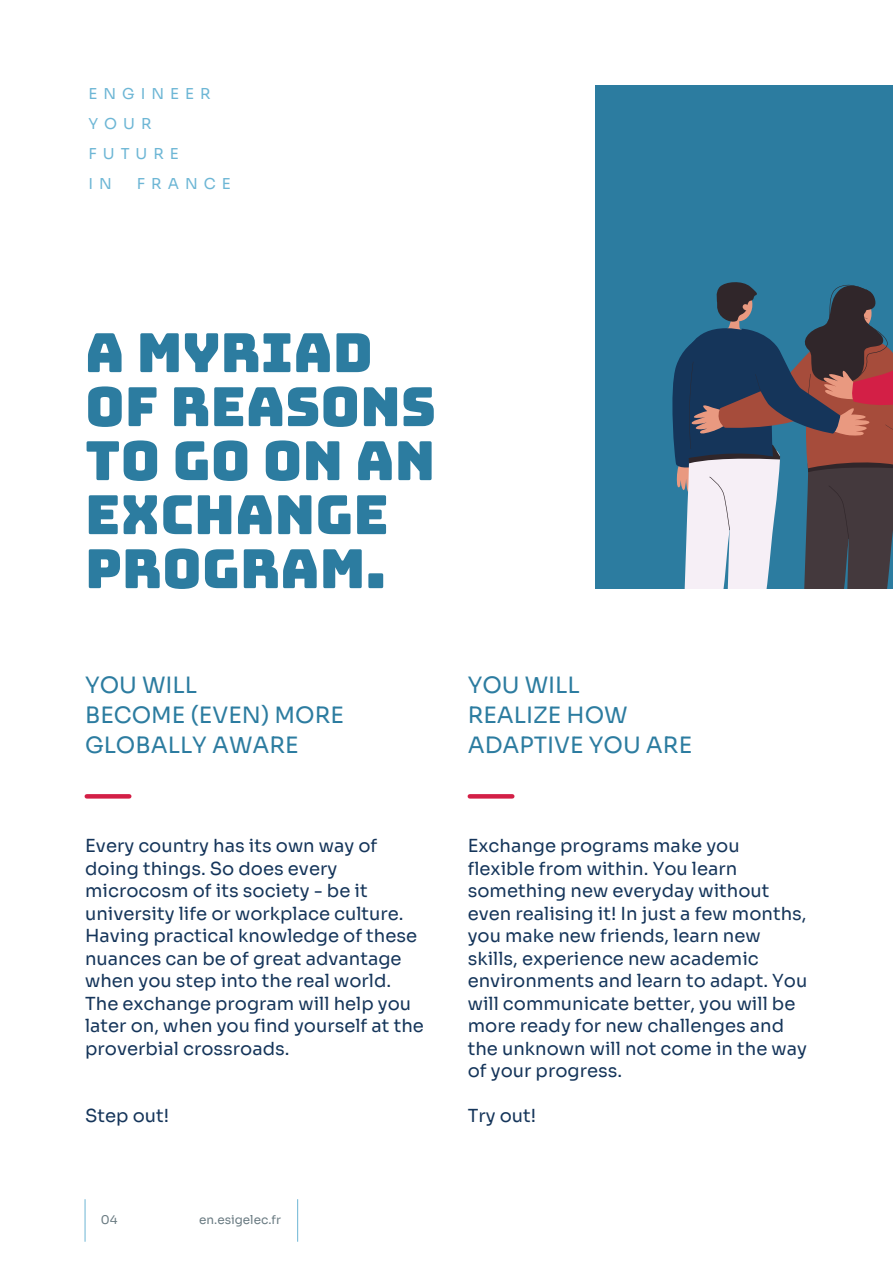
<style>
.page{position:relative;width:893px;height:1263px;background:#fff}
.page>*{position:absolute;margin:0;border:0;box-sizing:border-box;transform-origin:0 0}
.t1{font:54px/54px "Bungee";color:#2c7ca0}
.t2{font:22.5px/30px "Sora";color:#2c7ca0}
.t3{font:18px/22.5px "Sora";color:#15355a}
.t4{font:15px/30px "Sora";letter-spacing:.4em;color:#6db6d5}
.t5{font:12px "Sora";color:#6a7b82}
</style>
<div class="page">
<div style="left:595px;top:85px;width:298px;height:504px;background:#2c7ca0"></div>
<hr style="left:85px;top:1199px;width:1px;height:43px;background:#6db6d5">
<hr style="left:297px;top:1199px;width:1px;height:43px;background:#6db6d5">
<div style="left:87px;top:794px;width:42px;height:5px;background:#d31f46"></div>
<div style="left:470px;top:794px;width:42px;height:5px;background:#d31f46"></div>
<svg style="left:672px;top:282px;width:221px;height:307px"></svg>
<p class="t4" style="left:88px;top:78px;width:124px">ENGINEER<br>YOUR<br>FUTURE<br>I N</p>
<p class="t4" style="left:137px;top:168px;width:95px">FRANCE</p>
<h1 class="t1" style="left:85px;top:326px;width:352px">A MYRIAD<br>OF REASONS<br>TO GO ON AN<br>EXCHANGE<br>PROGRAM.</h1>
<p class="t2" style="left:85px;top:668px;width:260px">YOU WILL<br>BECOME (EVEN) MORE<br>GLOBALLY AWARE</p>
<p class="t3" style="left:85px;top:833px;width:340px">Every country has its own way of doing things. So does every microcosm of its society - be it university life or workplace culture.<br>Having practical knowledge of these nuances can be of great advantage when you step into the real world.<br>The exchange program will help you later on, when you find yourself at the proverbial crossroads.</p>
<p class="t3" style="left:85px;top:1103px;width:86px">Step out!</p>
<p class="t2" style="left:468px;top:668px;width:226px">YOU WILL<br>REALIZE HOW<br>ADAPTIVE YOU ARE</p>
<p class="t3" style="left:468px;top:833px;width:341px">Exchange programs make you flexible from within. You learn something new everyday without even realising it! In just a few months, you make new friends, learn new skills, experience new academic environments and learn to adapt. You will communicate better, you will be more ready for new challenges and the unknown will not come in the way of your progress.</p>
<p class="t3" style="left:468px;top:1103px;width:70px">Try out!</p>
<p class="t5" style="left:101px;top:1210px;width:18px">04</p>
<p class="t5" style="left:199px;top:1210px;width:83px">en.esigelec.fr</p>
</div>
